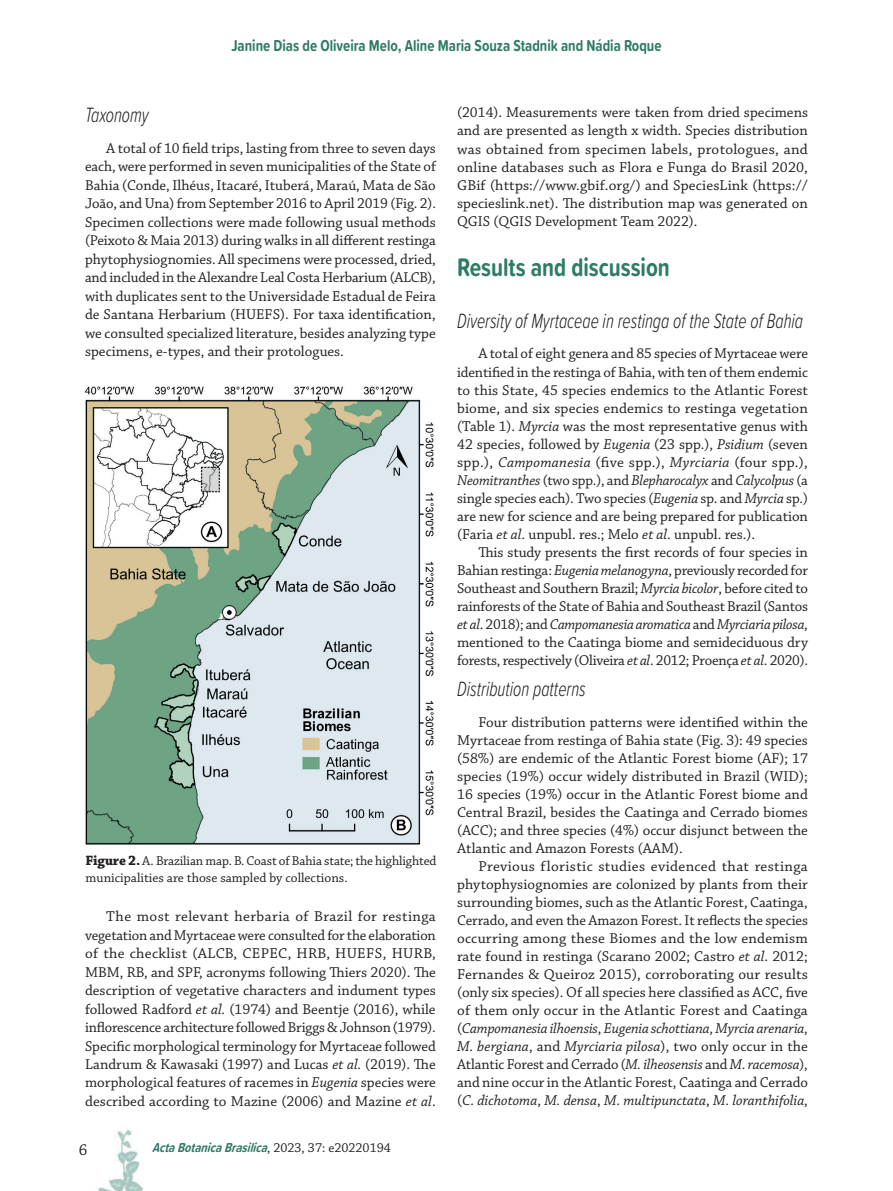
<style>
.page{position:relative;width:893px;height:1191px;background:#fff}
.page>*{position:absolute;margin:0;border:0;box-sizing:border-box;transform-origin:0 0}
.t1{font:700 26.4px "Proxima Soft Cond";color:#2f7b67;scale:.91 1}
.t2{font:italic 300 21.45px "Proxima Soft Cond";color:#231f20;scale:.82 1}
.t3{font:700 16.5px "Proxima Soft Cond";color:#2f7b67;scale:.91 1}
.t4{font:16.5px "Chaparral Pro";color:#231f20}
.t5{font:15px/18px "Chaparral Pro";color:#231f20;text-align:justify}
.t6{font:13.5px/16.2px "Chaparral Pro";color:#231f20}
.t7{font:italic 700 13.5px "Proxima Soft Cond";color:#2f7b67;scale:.95 1}
.s1{font-weight:700;font-size:14.25px}
.s2{font-style:italic}
.s3{font-family:"Chaparral Pro";font-weight:400;font-style:normal;color:#231f20}
</style>
<div class="page">
<img style="left:98px;top:1130px;width:45px;height:61px">
<img style="left:84px;top:386px;width:350px;height:459px">
<p class="t3" style="left:231px;top:33px;width:474px">Janine Dias de Oliveira Melo, Aline Maria Souza Stadnik and Nádia Roque</p>
<h2 class="t2" style="left:85px;top:99px;width:79px">Taxonomy</h2>
<p class="t5" style="left:85px;top:140px;width:352px;line-height:18.5px;text-indent:21px">A total of 10 field trips, lasting from three to seven days each, were performed in seven municipalities of the State of Bahia (Conde, Ilhéus, Itacaré, Ituberá, Maraú, Mata de São João, and Una) from September 2016 to April 2019 (Fig. 2).<br>Specimen collections were made following usual methods (Peixoto &amp; Maia 2013) during walks in all different restinga phytophysiognomies. All specimens were processed, dried, and included in the Alexandre Leal Costa Herbarium (ALCB), with duplicates sent to the Universidade Estadual de Feira de Santana Herbarium (HUEFS). For taxa identification, we consulted specialized literature, besides analyzing type specimens, e-types, and their protologues.</p>
<p class="t6" style="left:86px;top:853px;width:352px"><span class="s1">Figure 2.</span> A. Brazilian map. B. Coast of Bahia state; the highlighted municipalities are those sampled by collections.</p>
<p class="t5" style="left:85px;top:908px;width:352px;line-height:18.5px;text-indent:21px">The most relevant herbaria of Brazil for restinga vegetation and Myrtaceae were consulted for the elaboration of the checklist (ALCB, CEPEC, HRB, HUEFS, HURB, MBM, RB, and SPF, acronyms following Thiers 2020). The description of vegetative characters and indument types followed Radford <span class="s2">et al.</span> (1974) and Beentje (2016), while inflorescence architecture followed Briggs &amp; Johnson (1979).<br>Specific morphological terminology for Myrtaceae followed Landrum &amp; Kawasaki (1997) and Lucas <span class="s2">et al.</span> (2019). The morphological features of racemes in <span class="s2">Eugenia</span> species were described according to Mazine (2006) and Mazine <span class="s2">et al</span>.</p>
<p class="t4" style="left:79px;top:1141px;width:10px">6</p>
<p class="t7" style="left:152px;top:1137px;width:253px">ActaBotanicaBrasilica<span class="s3">, 2 0 2 3 , 3 7 : e 2 0 2 2 0 1 9 4</span></p>
<p class="t5" style="left:457px;top:104px;width:352px">(2014). Measurements were taken from dried specimens and are presented as length x width. Species distribution was obtained from specimen labels, protologues, and online databases such as Flora e Funga do Brasil 2020, GBif (https://www.gbif.org/) and SpeciesLink (https:// specieslink.net). The distribution map was generated on QGIS (QGIS Development Team 2022).</p>
<h1 class="t1" style="left:457px;top:247px;width:235px">Results and discussion</h1>
<h2 class="t2" style="left:457px;top:305px;width:424px">Diversity of Myrtaceae in restinga of the State of Bahia</h2>
<p class="t5" style="left:457px;top:345px;width:352px;text-indent:21px">A total of eight genera and 85 species of Myrtaceae were identified in the restinga of Bahia, with ten of them endemic to this State, 45 species endemics to the Atlantic Forest biome, and six species endemics to restinga vegetation (Table 1). <span class="s2">Myrcia</span> was the most representative genus with 42 species, followed by <span class="s2">Eugenia</span> (23 spp.), <span class="s2">Psidium</span> (seven spp.), <span class="s2">Campomanesia</span> (five spp.), <span class="s2">Myrciaria</span> (four spp.), <span class="s2">Neomitranthes</span> (two spp.), and <span class="s2">Blepharocalyx</span> and <span class="s2">Calycolpus</span> (a single species each). Two species (<span class="s2">Eugenia</span> sp. and <span class="s2">Myrcia</span> sp.) are new for science and are being prepared for publication (Faria <span class="s2">et al</span>. unpubl. res.; Melo <span class="s2">et al</span>. unpubl. res.).</p>
<p class="t5" style="left:457px;top:544px;width:352px;text-indent:21px">This study presents the first records of four species in Bahian restinga: <span class="s2">Eugenia melanogyna</span>, previously recorded for Southeast and Southern Brazil; <span class="s2">Myrcia bicolor</span>, before cited to rainforests of the State of Bahia and Southeast Brazil (Santos <span class="s2">et al</span>. 2018); and <span class="s2">Campomanesia aromatica</span> and <span class="s2">Myrciaria pilosa</span>, mentioned to the Caatinga biome and semideciduous dry forests, respectively (Oliveira <span class="s2">et al</span>. 2012; Proença <span class="s2">et al</span>. 2020).</p>
<h2 class="t2" style="left:457px;top:672px;width:159px">Distribution patterns</h2>
<p class="t5" style="left:457px;top:713px;width:352px;text-indent:21px">Four distribution patterns were identified within the Myrtaceae from restinga of Bahia state (Fig. 3): 49 species (58%) are endemic of the Atlantic Forest biome (AF); 17 species (19%) occur widely distributed in Brazil (WID); 16 species (19%) occur in the Atlantic Forest biome and Central Brazil, besides the Caatinga and Cerrado biomes (ACC); and three species (4%) occur disjunct between the Atlantic and Amazon Forests (AAM).</p>
<p class="t5" style="left:457px;top:857px;width:352px;text-indent:21px">Previous floristic studies evidenced that restinga phytophysiognomies are colonized by plants from their surrounding biomes, such as the Atlantic Forest, Caatinga, Cerrado, and even the Amazon Forest. It reflects the species occurring among these Biomes and the low endemism rate found in restinga (Scarano 2002; Castro <span class="s2">et al</span>. 2012; Fernandes &amp; Queiroz 2015), corroborating our results (only six species). Of all species here classified as ACC, five of them only occur in the Atlantic Forest and Caatinga (<span class="s2">Campomanesia ilhoensis</span>, <span class="s2">Eugenia schottiana</span>, <span class="s2">Myrcia arenaria</span>, <span class="s2">M. bergiana</span>, and <span class="s2">Myrciaria pilosa</span>), two only occur in the Atlantic Forest and Cerrado (<span class="s2">M. ilheosensis</span> and <span class="s2">M. racemosa</span>), and nine occur in the Atlantic Forest, Caatinga and Cerrado (<span class="s2">C. dichotoma</span>, <span class="s2">M. densa</span>, <span class="s2">M. multipunctata</span>, <span class="s2">M. loranthifolia</span>,</p>
</div>
